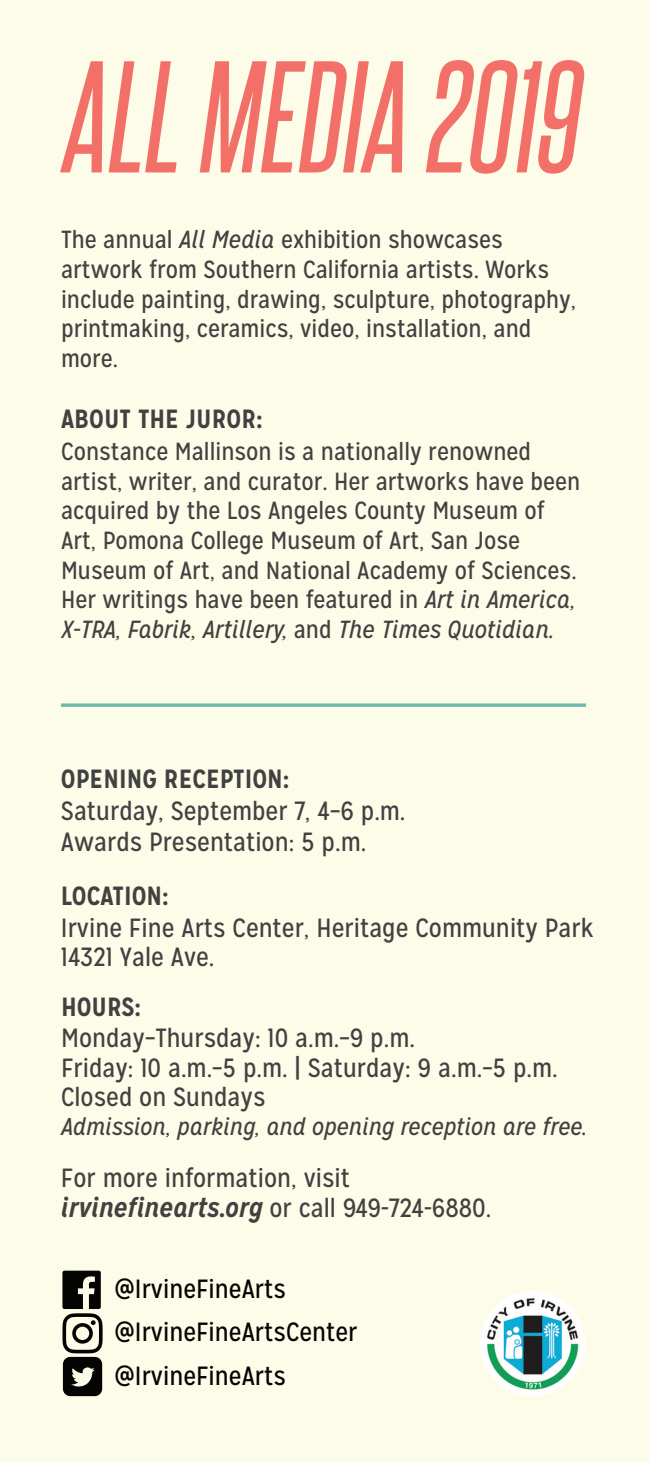
<style>
.page{position:relative;width:649px;height:1463px;background:#fff}
.page>*{position:absolute;margin:0;border:0;box-sizing:border-box;transform-origin:0 0}
.t1{font:italic 135px "Steelfish Rg";color:#f27068}
.t2{font:26.32px/29.2px "Mission Gothic";color:#424142}
.t3{font:26.32px "Mission Gothic";color:#040503}
.t4{font:700 26.32px "Mission Gothic";color:#424142}
.t5{font:24.75px/29.7px "Mission Gothic";color:#424142}
.t6{font:italic 24.3px "Mission Gothic";color:#424142}
.s1{font-style:italic}
.s2{font-weight:700;font-style:italic}
</style>
<div class="page">
<div style="left:0;top:0;width:649px;height:1462px;background:#fcfce8"></div>
<img style="left:480px;top:1291px;width:104px;height:104px">
<svg style="left:62px;top:1270px;width:41px;height:126px"></svg>
<svg style="left:61px;top:703px;width:525px;height:4px;background:#84c1b8"></svg>
<h1 class="t1" style="left:58px;top:35px;width:518px">ALL MEDIA 2019</h1>
<p class="t5" style="left:61px;top:225px;width:516px">The annual <span class="s1">All Media</span> exhibition showcases artwork from Southern California artists. Works include painting, drawing, sculpture, photography, printmaking, ceramics, video, installation, and more.</p>
<p class="t4" style="left:61px;top:403px;width:203px">ABOUT THE JUROR:</p>
<p class="t5" style="left:61px;top:436px;width:520px">Constance Mallinson is a nationally renowned artist, writer, and curator. Her artworks have been acquired by the Los Angeles County Museum of Art, Pomona College Museum of Art, San Jose Museum of Art, and National Academy of Sciences.<br>Her writings have been featured in <span class="s1">Art in America, X-TRA, Fabrik, Artillery,</span> and <span class="s1">The Times Quotidian.</span></p>
<p class="t4" style="left:61px;top:762px;width:230px">OPENING RECEPTION:</p>
<p class="t2" style="left:61px;top:795px;width:346px;line-height:31.5px">Saturday, September 7, 4–6 p.m.<br>Awards Presentation: 5 p.m.</p>
<p class="t4" style="left:61px;top:879px;width:109px">LOCATION:</p>
<p class="t2" style="left:61px;top:913px;width:534px">Irvine Fine Arts Center, Heritage Community Park<br>14321 Yale Ave.</p>
<p class="t4" style="left:61px;top:990px;width:82px">HOURS:</p>
<p class="t2" style="left:61px;top:1023px;width:498px">Monday–Thursday: 10 a.m.–9 p.m.<br>Friday: 10 a.m.–5 p.m. | Saturday: 9 a.m.–5 p.m.<br>Closed on Sundays</p>
<p class="t6" style="left:61px;top:1111px;width:527px">Admission, parking, and opening reception are free.</p>
<p class="t2" style="left:61px;top:1163px;width:432px">For more information, visit <span class="s2">irvinefinearts.org</span> or call 949-724-6880.</p>
<p class="t3" style="left:114px;top:1272px;width:173px">@IrvineFineArts</p>
<p class="t3" style="left:114px;top:1315px;width:244px">@IrvineFineArtsCenter</p>
<p class="t3" style="left:114px;top:1360px;width:173px">@IrvineFineArts</p>
</div>
